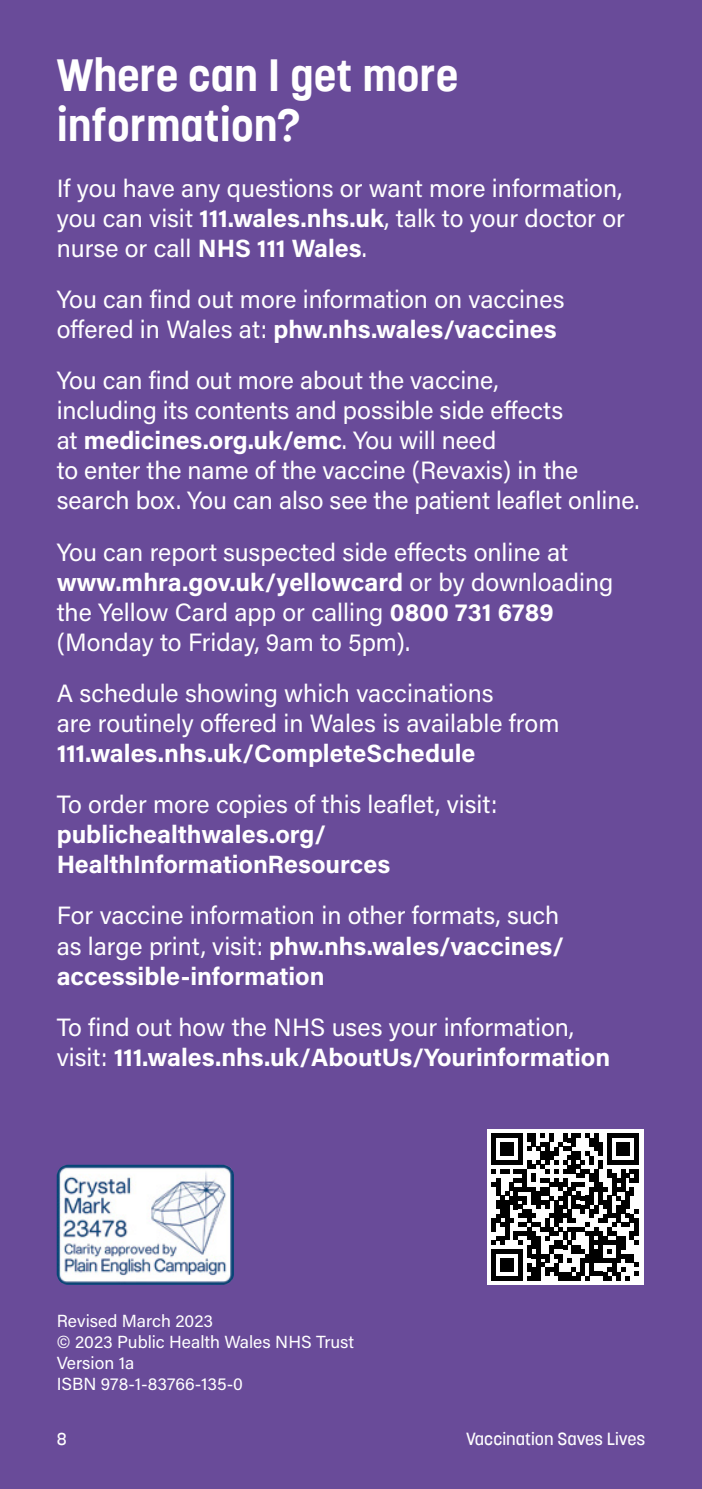
<style>
.page{position:relative;width:702px;height:1489px;background:#fff}
.page>*{position:absolute;margin:0;border:0;box-sizing:border-box;transform-origin:0 0}
.t1{font:700 45px/50px "Korolev W01";color:#fff}
.t2{font:25px/30px "Acumin Pro";color:#fff}
.t3{font:700 25px/30px "Acumin Pro";color:#fff}
.t4{font:17.5px/21px "Acumin Pro";color:#fff}
.t5{font:500 17.5px "Korolev W01";color:#fff}
.s1{font-weight:700}
</style>
<div class="page">
<div style="left:0;top:0;width:702px;height:1488px;background:#694b99"></div>
<img style="left:57px;top:1164px;width:177px;height:120px">
<div style="left:486px;top:1128px;width:157px;height:156px;background:#fff"></div>
<svg style="left:491px;top:1133px;width:147px;height:147px"></svg>
<h1 class="t1" style="left:57px;top:49px;width:403px">Where can I get more information?</h1>
<p class="t2" style="left:57px;top:172px;width:569px;text-align:justify">If you have any questions or want more information, you can visit <span class="s1">111.wales.nhs.uk</span>, talk to your doctor or nurse or call <span class="s1">NHS 111 Wales</span>.</p>
<p class="t2" style="left:57px;top:283px;width:509px">You can find out more information on vaccines offered in Wales at: <span class="s1">phw.nhs.wales/vaccines</span></p>
<p class="t2" style="left:57px;top:364px;width:584px">You can find out more about the vaccine,<br>including its contents and possible side effects<br>at <span class="s1">medicines.org.uk/emc</span>. You will need<br>to enter the name of the vaccine (Revaxis) in the search box. You can also see the patient leaflet online.</p>
<p class="t2" style="left:57px;top:535px;width:558px">You can report suspected side effects online at <span class="s1">www.mhra.gov.uk/yellowcard</span> or by downloading the Yellow Card app or calling <span class="s1">0800 731 6789 </span>(Monday to Friday, 9am to 5pm).</p>
<p class="t2" style="left:57px;top:677px;width:504px">A schedule showing which vaccinations<br>are routinely offered in Wales is available from</p>
<p class="t3" style="left:57px;top:737px;width:420px">111.wales.nhs.uk/CompleteSchedule</p>
<p class="t2" style="left:57px;top:788px;width:442px">To order more copies of this leaflet, visit:</p>
<p class="t3" style="left:57px;top:818px;width:335px">publichealthwales.org/<br>HealthInformationResources</p>
<p class="t2" style="left:57px;top:899px;width:509px">For vaccine information in other formats, such as large print, visit: <span class="s1">phw.nhs.wales/vaccines/ accessible-information</span></p>
<p class="t2" style="left:57px;top:1010px;width:555px">To find out how the NHS uses your information, visit: <span class="s1">111.wales.nhs.uk/AboutUs/Yourinformation</span></p>
<p class="t4" style="left:57px;top:1309px;width:299px">Revised March 2023<br>© 2023 Public Health Wales NHS Trust<br>Version 1a<br>ISBN 978-1-83766-135-0</p>
<p class="t5" style="left:57px;top:1428px;width:11px">8</p>
<p class="t5" style="left:466px;top:1428px;width:181px">Vaccination Saves Lives</p>
</div>
